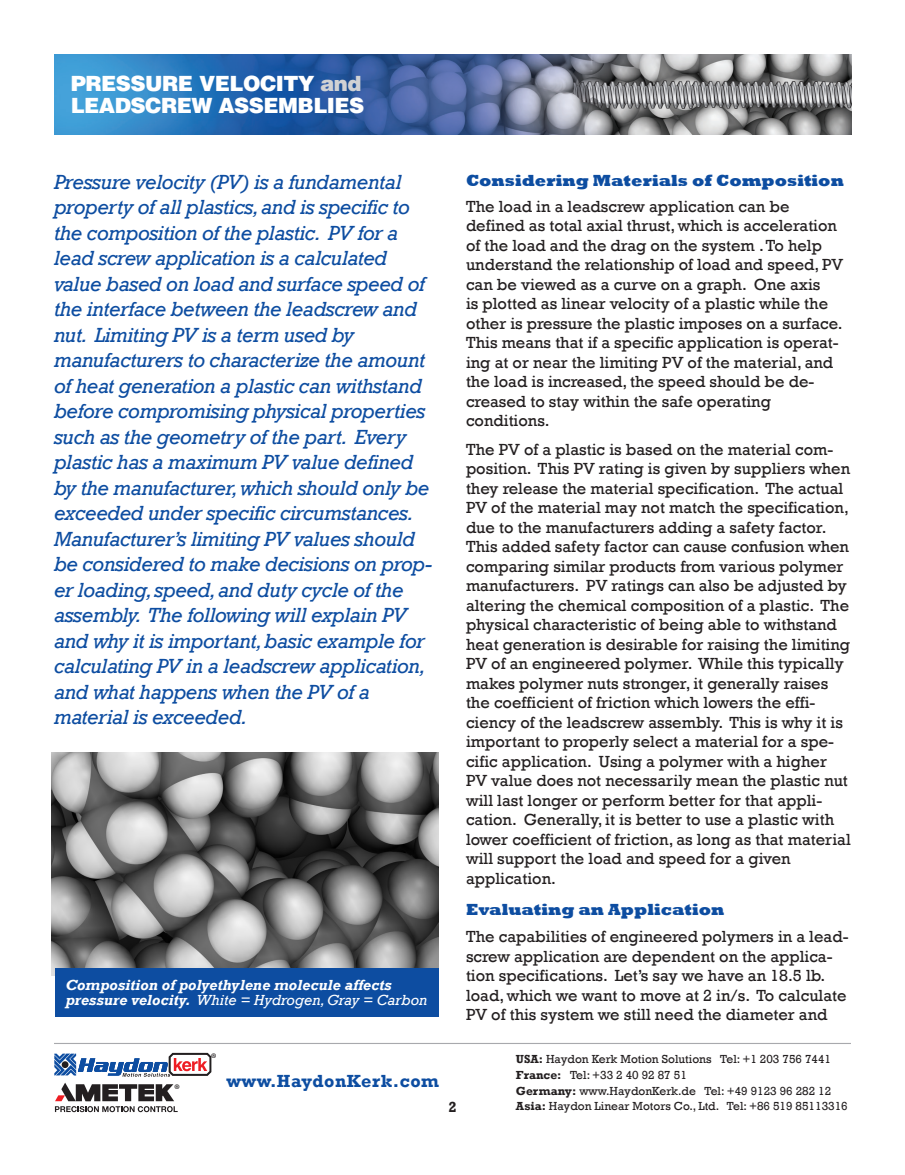
<style>
.page{position:relative;width:905px;height:1175px;background:#fff}
.page>*{position:absolute;margin:0;border:0;box-sizing:border-box;transform-origin:0 0}
.t1{font:italic 21px/25.5px "Rockwell";letter-spacing:-.02em;color:#0d4da1}
.t2{font:900 21px/22.5px "Helvetica";letter-spacing:-.025em;color:#fff}
.t3{font:700 18px "Rockwell";letter-spacing:.03em;color:#0d4da1}
.t4{font:16.5px/19.5px "Rockwell";color:#231f20}
.t5{font:800 16.5px "Rockwell";color:#0d4da1}
.t6{font:italic 700 15px/15px "Rockwell";color:#fff}
.t7{font:700 15px "Rockwell";color:#231f20}
.t8{font:14.1px "Myriad Pro";color:#231f20}
.t9{font:12px/15.8px "Rockwell";color:#231f20}
.s1{color:#d1d2d4}
.s2{font-weight:400}
.s3{font-weight:700}
</style>
<div class="page">
<img style="left:54px;top:54px;width:797px;height:80px">
<hr style="left:54px;top:1042px;width:796px;height:2px;background:#a8a9ad">
<svg style="left:54px;top:1053px;width:157px;height:23px"></svg>
<svg style="left:55px;top:1082px;width:123px;height:30px"></svg>
<img style="left:52px;top:752px;width:387px;height:224px">
<div style="left:55px;top:968px;width:383px;height:48px;background:#0d4da1"></div>
<p class="t2" style="left:71px;top:71px;width:295px">PRESSURE VELOCITY <span class="s1">and<br></span>LEADSCREW ASSEMBLIES</p>
<p class="t1" style="left:54px;top:169px;width:380px">Pressure velocity (PV) is a fundamental property of all plastics, and is specific to the composition of the plastic. PV for a lead screw application is a calculated value based on load and surface speed of the interface between the leadscrew and nut. Limiting PV is a term used by manufacturers to characterize the amount of heat generation a plastic can withstand before compromising physical properties such as the geometry of the part. Every plastic has a maximum PV value defined by the manufacturer, which should only be exceeded under specific circumstances.<br>Manufacturer’s limiting PV values should be considered to make decisions on prop&shy;er loading, speed, and duty cycle of the assembly. The following will explain PV and why it is important, basic example for calculating PV in a leadscrew application, and what happens when the PV of a material is exceeded.</p>
<p class="t5" style="left:466px;top:171px;width:379px">Considering Materials of Composition</p>
<p class="t4" style="left:466px;top:196px;width:379px">The load in a leadscrew application can be defined as total axial thrust, which is acceleration of the load and the drag on the system . To help understand the relationship of load and speed, PV can be viewed as a curve on a graph. One axis<br>is plotted as linear velocity of a plastic while the other is pressure the plastic imposes on a surface.<br>This means that if a specific application is operat&shy;ing at or near the limiting PV of the material, and the load is increased, the speed should be de&shy;creased to stay within the safe operating conditions.</p>
<p class="t4" style="left:466px;top:439px;width:386px">The PV of a plastic is based on the material com&shy;position. This PV rating is given by suppliers when they release the material specification. The actual PV of the material may not match the specification, due to the manufacturers adding a safety factor.<br>This added safety factor can cause confusion when comparing similar products from various polymer manufacturers. PV ratings can also be adjusted by altering the chemical composition of a plastic. The physical characteristic of being able to withstand heat generation is desirable for raising the limiting PV of an engineered polymer. While this typically makes polymer nuts stronger, it generally raises the coefficient of friction which lowers the effi&shy;ciency of the leadscrew assembly. This is why it is important to properly select a material for a spe&shy;cific application. Using a polymer with a higher PV value does not necessarily mean the plastic nut will last longer or perform better for that appli&shy;cation. Generally, it is better to use a plastic with lower coefficient of friction, as long as that material will support the load and speed for a given application.</p>
<p class="t6" style="left:65px;top:977px;width:363px">Composition of polyethylene molecule affects pressure velocity. <span class="s2">White = Hydrogen, Gray = Carbon</span></p>
<p class="t5" style="left:466px;top:900px;width:260px">Evaluating an Application</p>
<p class="t4" style="left:466px;top:927px;width:384px">The capabilities of engineered polymers in a lead&shy;screw application are dependent on the applica&shy;tion specifications. Let’s say we have an 18.5 lb. load, which we want to move at 2 in/s. To calculate PV of this system we still need the diameter and</p>
<p class="t8" style="left:174px;top:1080px;width:7px">®</p>
<p class="t8" style="left:211px;top:1049px;width:7px">®</p>
<p class="t3" style="left:226px;top:1069px;width:214px">www.HaydonKerk.com</p>
<p class="t7" style="left:448px;top:1098px;width:10px">2</p>
<p class="t9" style="left:516px;top:1051px;width:333px"><span class="s3">USA:</span> Haydon Kerk Motion Solutions Tel: +1 203 756 7441<br><span class="s3">France:</span> Tel: +33 2 40 92 87 51<br><span class="s3">Germany:</span> www.HaydonKerk.de Tel: +49 9123 96 282 12<br><span class="s3">Asia:</span> Haydon Linear Motors Co., Ltd. Tel: +86 519 85113316</p>
</div>
